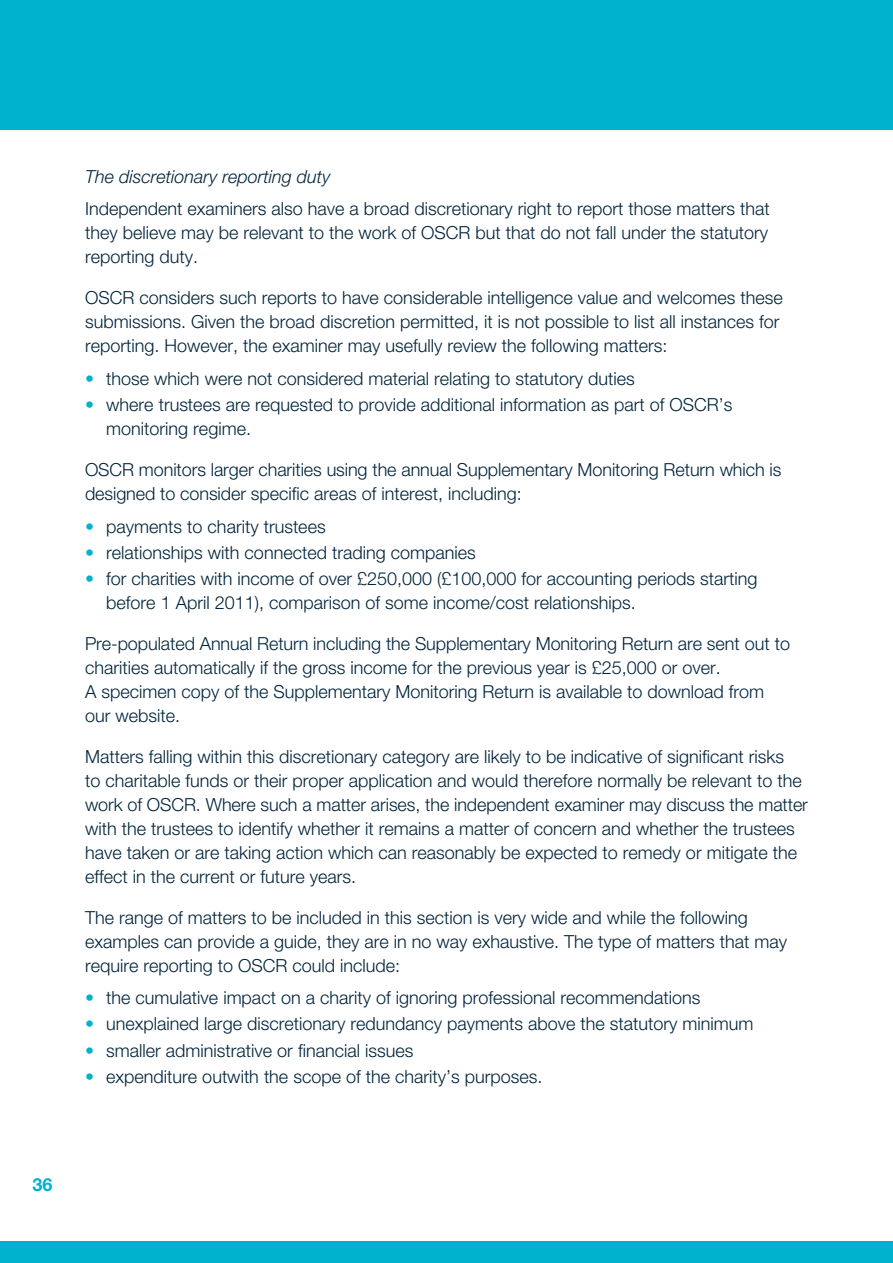
<style>
.page{position:relative;width:893px;height:1263px;background:#fff}
.page>*{position:absolute;margin:0;border:0;box-sizing:border-box;transform-origin:0 0}
.t1{font:300 18px/24px "Helvetica Neue LT Std";color:#00243b}
.t2{font:italic 300 18px "Helvetica Neue LT Std";color:#00243b}
.t3{font:700 18px "Helvetica Neue LT Std";color:#00b2cd}
.s1{color:#00b2cd}
</style>
<div class="page">
<div style="left:0;top:0;width:893px;height:130px;background:#00b2cd"></div>
<div style="left:0;top:1242px;width:893px;height:21px;background:#00b2cd"></div>
<p class="t2" style="left:85px;top:166px;width:247px">The discretionary reporting duty</p>
<p class="t1" style="left:85px;top:197px;width:686px;text-align:justify">Independent examiners also have a broad discretionary right to report those matters that they believe may be relevant to the work of OSCR but that do not fall under the statutory reporting duty.</p>
<p class="t1" style="left:85px;top:286px;width:699px">OSCR considers such reports to have considerable intelligence value and welcomes these submissions. Given the broad discretion permitted, it is not possible to list all instances for reporting. However, the examiner may usefully review the following matters:</p>
<p class="t1" style="left:85px;top:366px;width:551px"><span class="s1">•</span> those which were not considered material relating to statutory duties</p>
<p class="t1" style="left:106px;top:392px;width:628px;text-indent:-21px"><span class="s1">•</span> where trustees are requested to provide additional information as part of OSCR’s monitoring regime.</p>
<p class="t1" style="left:85px;top:457px;width:698px">OSCR monitors larger charities using the annual Supplementary Monitoring Return which is designed to consider specific areas of interest, including:</p>
<p class="t1" style="left:85px;top:514px;width:242px"><span class="s1">•</span> payments to charity trustees</p>
<p class="t1" style="left:85px;top:540px;width:392px"><span class="s1">•</span> relationships with connected trading companies</p>
<p class="t1" style="left:106px;top:566px;width:653px;text-indent:-21px"><span class="s1">•</span> for charities with income of over £250,000 (£100,000 for accounting periods starting before 1 April 2011), comparison of some income/cost relationships.</p>
<p class="t1" style="left:85px;top:631px;width:707px">Pre-populated Annual Return including the Supplementary Monitoring Return are sent out to charities automatically if the gross income for the previous year is £25,000 or over.<br>A specimen copy of the Supplementary Monitoring Return is available to download from our website.</p>
<p class="t1" style="left:85px;top:744px;width:724px">Matters falling within this discretionary category are likely to be indicative of significant risks<br>to charitable funds or their proper application and would therefore normally be relevant to the work of OSCR. Where such a matter arises, the independent examiner may discuss the matter with the trustees to identify whether it remains a matter of concern and whether the trustees have taken or are taking action which can reasonably be expected to remedy or mitigate the effect in the current or future years.</p>
<p class="t1" style="left:85px;top:905px;width:704px">The range of matters to be included in this section is very wide and while the following examples can provide a guide, they are in no way exhaustive. The type of matters that may require reporting to OSCR could include:</p>
<p class="t1" style="left:85px;top:985px;width:617px"><span class="s1">•</span> the cumulative impact on a charity of ignoring professional recommendations</p>
<p class="t1" style="left:85px;top:1012px;width:670px"><span class="s1">•</span> unexplained large discretionary redundancy payments above the statutory minimum</p>
<p class="t1" style="left:85px;top:1038px;width:330px"><span class="s1">•</span> smaller administrative or financial issues</p>
<p class="t1" style="left:85px;top:1064px;width:459px"><span class="s1">•</span> expenditure outwith the scope of the charity’s purposes.</p>
<p class="t3" style="left:33px;top:1173px;width:22px">36</p>
</div>
